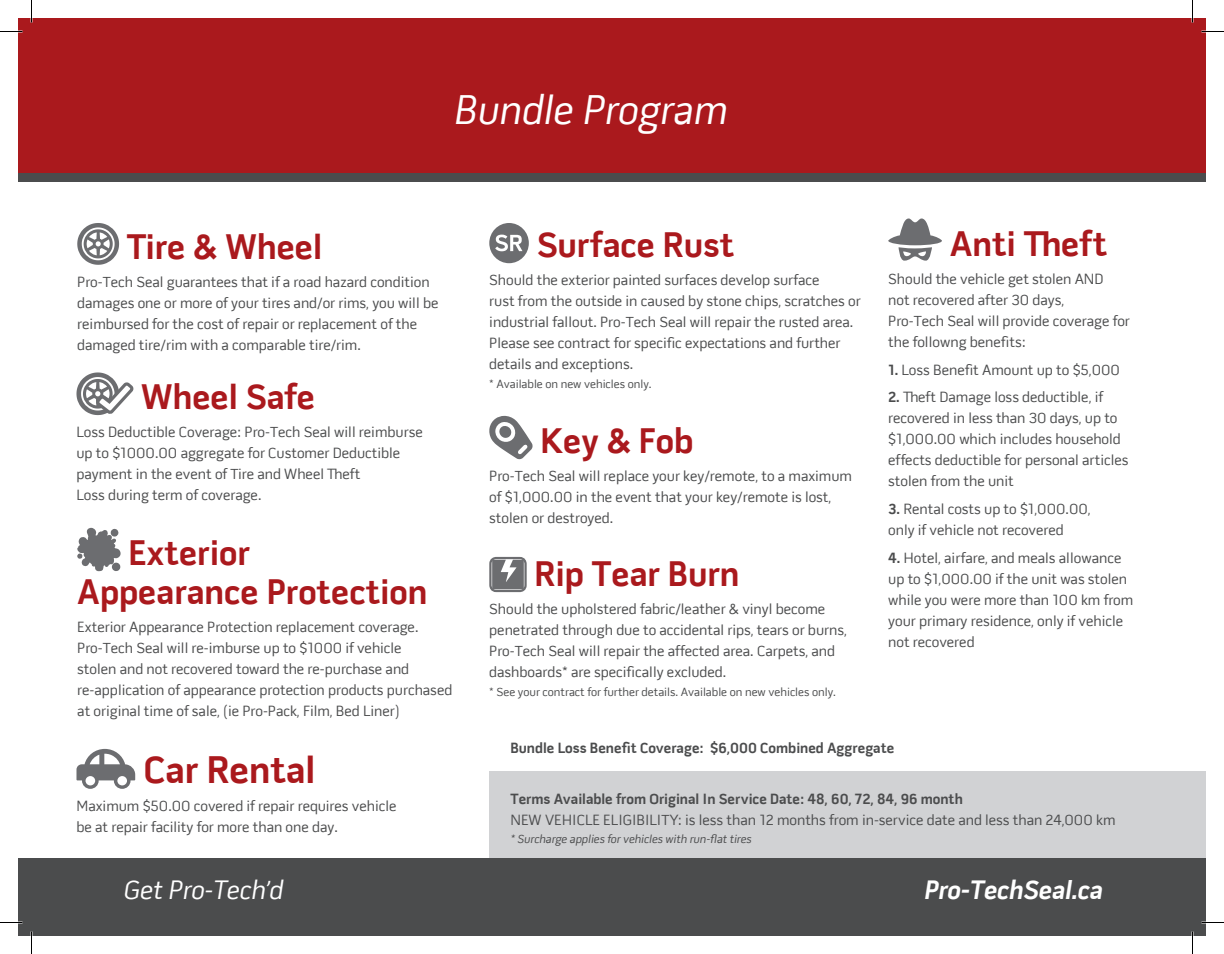
<style>
.page{position:relative;width:1224px;height:954px;background:#fff}
.page>*{position:absolute;margin:0;border:0;box-sizing:border-box;transform-origin:0 0}
.t1{font:italic 42px "Pill Gothic 600 mg";color:#fff}
.t2{font:700 39px "Pill Gothic 600 mg";color:#aa191d}
.t3{font:700 36px/39px "Pill Gothic 600 mg";color:#aa191d}
.t4{font:27px "Pill Gothic 600 mg Bold Obq";color:#fff}
.t5{font:italic 27px "Pill Gothic 600 mg";color:#fff}
.t6{font:15px/21px "Pill Gothic 600 mg";color:#4b4c4d}
.t7{font:700 15px "Pill Gothic 600 mg";color:#4b4c4d}
.t8{font:12px "Pill Gothic 600 mg";color:#4b4c4d}
.t9{font:italic 12px "Pill Gothic 600 mg";color:#4b4c4d}
.s1{font-weight:700}
</style>
<div class="page">
<div style="left:489px;top:772px;width:717px;height:132px;background:#d1d2d4"></div>
<div style="left:18px;top:168px;width:1188px;height:14px;background:#4b4c4d"></div>
<div style="left:18px;top:18px;width:1188px;height:154px;background:#aa191d"></div>
<div style="left:18px;top:859px;width:1188px;height:77px;background:#4b4c4d"></div>
<svg style="left:76px;top:372px;width:58px;height:44px"></svg>
<svg style="left:489px;top:416px;width:44px;height:44px"></svg>
<svg style="left:77px;top:223px;width:42px;height:42px"></svg>
<svg style="left:492px;top:560px;width:32px;height:29px"></svg>
<div style="left:489px;top:557px;width:38px;height:35px;border:2px solid #6c6d70;border-radius:6px"></div>
<svg style="left:76px;top:749px;width:59px;height:40px"></svg>
<svg style="left:489px;top:223px;width:40px;height:40px"></svg>
<svg style="left:77px;top:528px;width:44px;height:43px"></svg>
<svg style="left:888px;top:218px;width:54px;height:43px"></svg>
<svg style="left:0;top:31px;width:22px;height:1px"></svg>
<svg style="left:1202px;top:31px;width:22px;height:1px"></svg>
<svg style="left:0;top:922px;width:22px;height:1px"></svg>
<svg style="left:1202px;top:922px;width:22px;height:1px"></svg>
<svg style="left:31px;top:0;width:1px;height:22px"></svg>
<svg style="left:31px;top:932px;width:1px;height:22px"></svg>
<svg style="left:1192px;top:0;width:1px;height:22px"></svg>
<svg style="left:1192px;top:932px;width:1px;height:22px"></svg>
<h1 class="t1" style="left:454px;top:85px;width:275px">Bundle Program</h1>
<h3 class="t3" style="left:537px;top:226px;width:199px">Surface Rust</h3>
<p class="t6" style="left:489px;top:269px;width:373px">Should the exterior painted surfaces develop surface<br>rust from the outside in caused by stone chips, scratches or industrial fallout. Pro-Tech Seal will repair the rusted area.<br>Please see contract for specific expectations and further details and exceptions.</p>
<p class="t8" style="left:489px;top:377px;width:164px">* Available on new vehicles only.</p>
<h3 class="t3" style="left:127px;top:227px;width:197px">Tire &amp; Wheel</h3>
<p class="t6" style="left:77px;top:271px;width:363px">Pro-Tech Seal guarantees that if a road hazard condition damages one or more of your tires and/or rims, you will be reimbursed for the cost of repair or replacement of the damaged tire/rim with a comparable tire/rim.</p>
<h3 class="t3" style="left:141px;top:378px;width:175px">Wheel Safe</h3>
<p class="t6" style="left:76px;top:421px;width:348px">Loss Deductible Coverage: Pro-Tech Seal will reimburse up to $1000.00 aggregate for Customer Deductible payment in the event of Tire and Wheel Theft<br>Loss during term of coverage.</p>
<h3 class="t3" style="left:540px;top:422px;width:154px">Key &amp; Fob</h3>
<p class="t6" style="left:489px;top:465px;width:364px">Pro-Tech Seal will replace your key/remote, to a maximum of $1,000.00 in the event that your key/remote is lost, stolen or destroyed.</p>
<h3 class="t3" style="left:77px;top:534px;width:352px;text-indent:51px">Exterior<br>Appearance Protection</h3>
<p class="t6" style="left:77px;top:616px;width:376px">Exterior Appearance Protection replacement coverage.<br>Pro-Tech Seal will re-imburse up to $1000 if vehicle<br>stolen and not recovered toward the re-purchase and re-application of appearance protection products purchased at original time of sale, (ie Pro-Pack, Film, Bed Liner)</p>
<h3 class="t3" style="left:535px;top:555px;width:207px">Rip Tear Burn</h3>
<p class="t6" style="left:489px;top:598px;width:359px">Should the upholstered fabric/leather &amp; vinyl become penetrated through due to accidental rips, tears or burns, Pro-Tech Seal will repair the affected area. Carpets, and dashboards* are specifically excluded.</p>
<p class="t8" style="left:489px;top:685px;width:348px">* See your contract for further details. Available on new vehicles only.</p>
<h3 class="t3" style="left:950px;top:225px;width:159px">Anti Theft</h3>
<p class="t6" style="left:888px;top:268px;width:243px">Should the vehicle get stolen AND<br>not recovered after 30 days,<br>Pro-Tech Seal will provide coverage for the followng benefits:</p>
<p class="t6" style="left:888px;top:359px;width:233px"><span class="s1">1.</span> Loss Benefit Amount up to $5,000</p>
<p class="t6" style="left:888px;top:387px;width:242px"><span class="s1">2.</span> Theft Damage loss deductible, if recovered in less than 30 days, up to $1,000.00 which includes household effects deductible for personal articles stolen from the unit</p>
<p class="t6" style="left:888px;top:499px;width:204px"><span class="s1">3.</span> Rental costs up to $1,000.00, only if vehicle not recovered</p>
<p class="t6" style="left:888px;top:547px;width:247px"><span class="s1">4.</span> Hotel, airfare, and meals allowance up to $1,000.00 if the unit was stolen while you were more than 100 km from your primary residence, only if vehicle not recovered</p>
<h2 class="t2" style="left:144px;top:746px;width:173px">Car Rental</h2>
<p class="t6" style="left:76px;top:795px;width:322px">Maximum $50.00 covered if repair requires vehicle be at repair facility for more than one day.</p>
<p class="t7" style="left:510px;top:739px;width:385px">Bundle Loss Benefit Coverage: $6,000 Combined Aggregate</p>
<p class="t7" style="left:510px;top:790px;width:454px">Terms Available from Original In Service Date: 48, 60, 72, 84, 96 month</p>
<p class="t6" style="left:510px;top:810px;width:607px">NEW VEHICLE ELIGIBILITY: is less than 12 months from in-service date and less than 24,000 km</p>
<p class="t9" style="left:510px;top:832px;width:243px">* Surcharge applies for vehicles with run-flat tires</p>
<h3 class="t5" style="left:124px;top:874px;width:161px">Get Pro-Tech’d</h3>
<h3 class="t4" style="left:924px;top:873px;width:180px">Pro-TechSeal.ca</h3>
</div>
